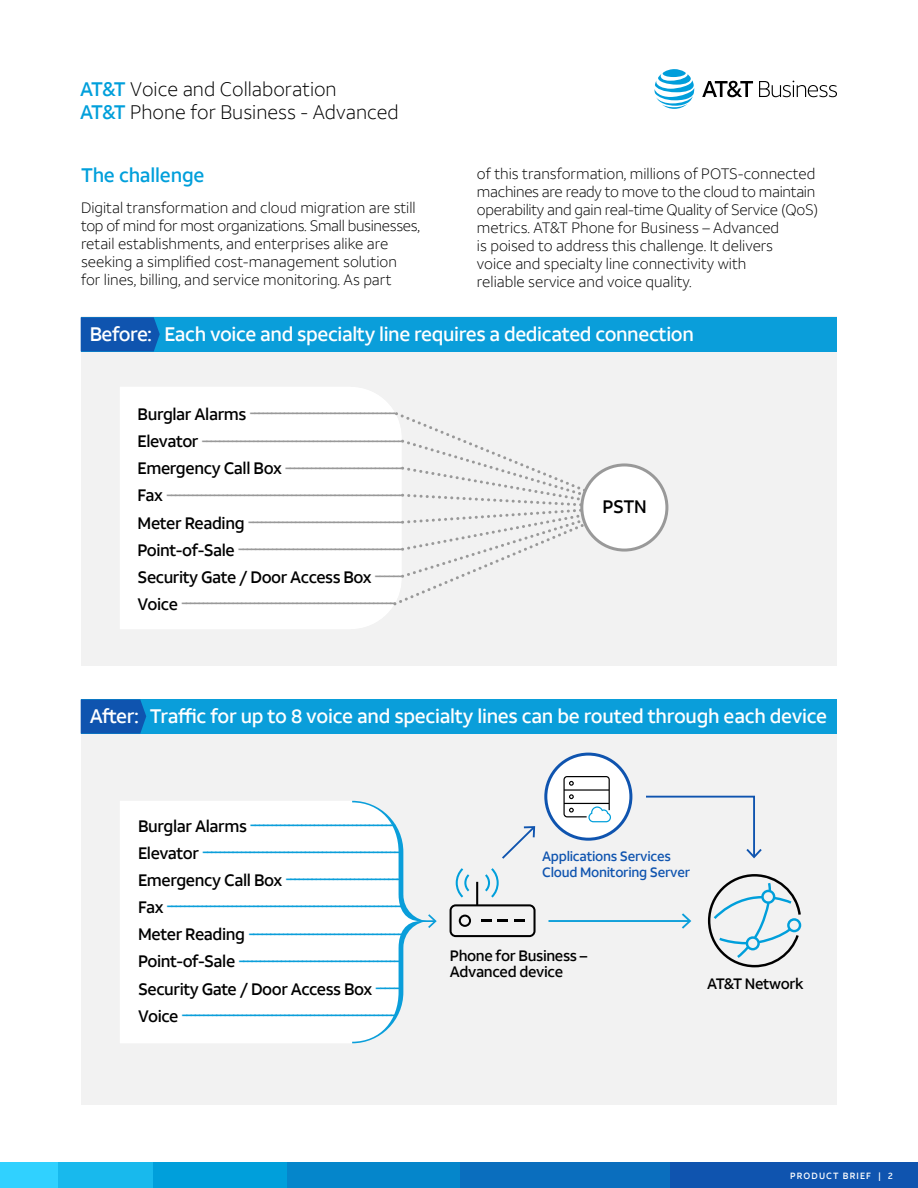
<style>
.page{position:relative;width:918px;height:1188px;background:#fff}
.page>*{position:absolute;margin:0;border:0;box-sizing:border-box;transform-origin:0 0}
.t1{font:500 19.5px "ATT Aleck Sans";letter-spacing:-.02em;color:#fff}
.t2{font:300 19.5px/22.8px "ATT Aleck Sans";color:#000}
.t3{font:500 19.5px "ATT Aleck Sans";letter-spacing:-.01em;color:#009fdb}
.t4{font:500 18px "ATT Aleck Sans";color:#000}
.t5{font:500 16.5px/27.2px "ATT Aleck Sans";letter-spacing:-.025em;color:#999}
.t6{font:500 16.5px/27.2px "ATT Aleck Sans";letter-spacing:-.025em;color:#0a9eda}
.t7{font:300 15px/18px "ATT Aleck Sans";color:#000}
.t8{font:500 15px/16.5px "ATT Aleck Sans";letter-spacing:-.025em;color:#000}
.t9{font:500 13.5px/16.5px "ATT Aleck Sans";letter-spacing:-.02em;color:#0f54af}
.t10{font:500 9px "ATT Aleck Sans";letter-spacing:.12em;color:#fff}
.s1{font-weight:500;color:#009fdb}
.s2{color:#000}
</style>
<div class="page">
<div style="left:669px;top:1163px;width:249px;height:25px;background:#0f54af"></div>
<div style="left:459px;top:1163px;width:211px;height:25px;background:#0a6ebe"></div>
<div style="left:287px;top:1163px;width:172px;height:25px;background:#0586cb"></div>
<div style="left:153px;top:1163px;width:134px;height:25px;background:#009fdb"></div>
<div style="left:57px;top:1163px;width:96px;height:25px;background:#18b9ed"></div>
<div style="left:0;top:1162px;width:57px;height:26px;background:#30d1ff"></div>
<svg style="left:654px;top:69px;width:40px;height:40px"></svg>
<svg style="left:702px;top:81px;width:51px;height:16px"></svg>
<svg style="left:759px;top:81px;width:78px;height:16px"></svg>
<div style="left:81px;top:316px;width:756px;height:789px;background:#f2f2f2"></div>
<div style="left:81px;top:317px;width:756px;height:34px;background:#0a9eda"></div>
<svg style="left:81px;top:317px;width:79px;height:34px;background:#0e57b1"></svg>
<div style="left:546px;top:754px;width:85px;height:85px;background:#fff;border-radius:50%"></div>
<div style="left:544px;top:753px;width:88px;height:88px;border:3px solid #0f54af;border-radius:50%"></div>
<div style="left:120px;top:387px;width:231px;height:242px;background:#fff"></div>
<div style="left:76px;top:666px;width:774px;height:46px;background:#fff"></div>
<div style="left:120px;top:801px;width:232px;height:242px;background:#fff"></div>
<svg style="left:352px;top:801px;width:85px;height:242px"></svg>
<div style="left:81px;top:699px;width:756px;height:35px;background:#0a9eda"></div>
<svg style="left:81px;top:699px;width:65px;height:35px;background:#0e58b1"></svg>
<svg style="left:502px;top:826px;width:34px;height:33px"></svg>
<svg style="left:450px;top:868px;width:86px;height:69px"></svg>
<svg style="left:563px;top:776px;width:48px;height:46px"></svg>
<svg style="left:646px;top:795px;width:116px;height:63px"></svg>
<hr style="left:548px;top:920px;width:141px;height:2px;background:#0a9eda">
<svg style="left:682px;top:913px;width:9px;height:16px"></svg>
<svg style="left:708px;top:874px;width:93px;height:93px"></svg>
<svg style="left:351px;top:387px;width:259px;height:242px"></svg>
<div style="left:582px;top:465px;width:85px;height:85px;background:#fff;border-radius:50%"></div>
<div style="left:580px;top:463px;width:88px;height:89px;border:3px solid #999;border-radius:50%"></div>
<h1 class="t2" style="left:80px;top:77px;width:320px"><span class="s1">AT&amp;T</span> Voice and Collaboration<br><span class="s1">AT&amp;T</span> Phone for Business - Advanced</h1>
<p class="t7" style="left:477px;top:164px;width:343px">of this transformation, millions of POTS-connected machines are ready to move to the cloud to maintain operability and gain real-time Quality of Service (QoS) metrics. AT&amp;T Phone for Business – Advanced<br>is poised to address this challenge. It delivers<br>voice and specialty line connectivity with<br>reliable service and voice quality.</p>
<p class="t1" style="left:90px;top:322px;width:606px">Before: Each voice and specialty line requires a dedicated connection</p>
<p class="t3" style="left:81px;top:163px;width:125px">The challenge</p>
<p class="t7" style="left:81px;top:199px;width:341px">Digital transformation and cloud migration are still top of mind for most organizations. Small businesses, retail establishments, and enterprises alike are seeking a simplified cost-management solution for lines, billing, and service monitoring. As part</p>
<p class="t5" style="left:138px;top:399px;width:275px"><span class="s2">Burglar Alarms</span> ------------------------------------ <span class="s2">Elevator</span> ------------------------------------------------ <span class="s2">Emergency Call Box</span> ----------------------------- <span class="s2">Fax</span> -------------------------------------------------------- <span class="s2">Meter Reading</span> ------------------------------------- <span class="s2">Point-of-Sale</span> ----------------------------------------</p>
<p class="t5" style="left:138px;top:564px;width:273px;line-height:25.5px"><span class="s2">Security Gate / Door Access Box</span> -------<br><span class="s2">Voice</span> ----------------------------------------------------</p>
<p class="t4" style="left:603px;top:496px;width:46px">PSTN</p>
<p class="t1" style="left:90px;top:704px;width:739px">After: Traffic for up to 8 voice and specialty lines can be routed through each device</p>
<p class="t6" style="left:138px;top:811px;width:269px"><span class="s2">Burglar Alarms</span> ---------------------------------- <span class="s2">Elevator</span> ---------------------------------------------- <span class="s2">Emergency Call Box</span> --------------------------- <span class="s2">Fax</span> ------------------------------------------------------- <span class="s2">Meter Reading</span> ------------------------------------ <span class="s2">Point-of-Sale</span> --------------------------------------</p>
<p class="t6" style="left:138px;top:976px;width:264px;line-height:25.5px"><span class="s2">Security Gate / Door Access Box</span> -----<br><span class="s2">Voice</span> --------------------------------------------------</p>
<p class="t9" style="left:542px;top:848px;width:150px">Applications Services<br>Cloud Monitoring Server</p>
<p class="t8" style="left:450px;top:947px;width:139px">Phone for Business –<br>Advanced device</p>
<p class="t8" style="left:707px;top:976px;width:98px">AT&amp;T Network</p>
<p class="t10" style="left:790px;top:1170px;width:104px">PRODUCT BRIEF | 2</p>
</div>
